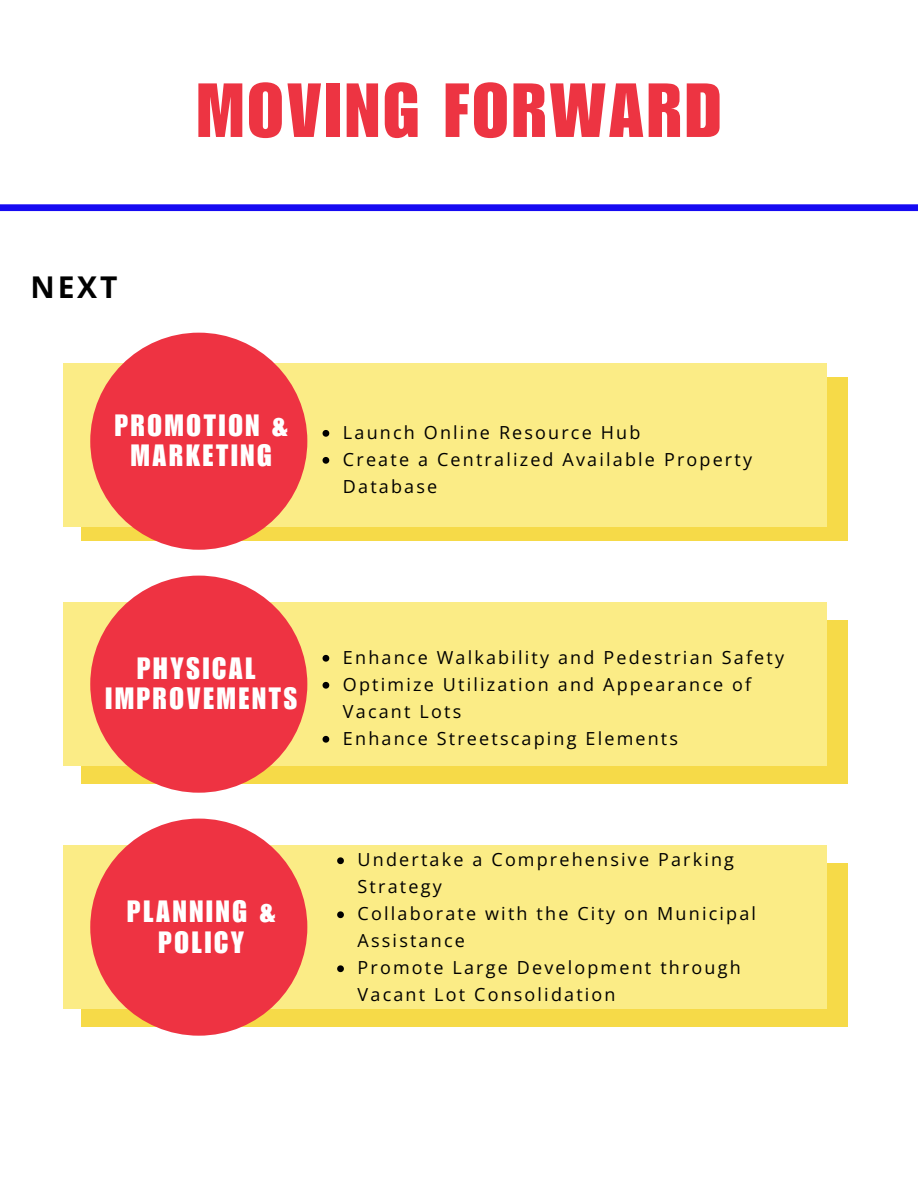
<style>
.page{position:relative;width:918px;height:1188px;background:#fff}
.page>*{position:absolute;margin:0;border:0;box-sizing:border-box;transform-origin:0 0}
.t1{font:75px "Impact LT Std";letter-spacing:.045em;color:#ed3442}
.t2{font:30px/30.3px "Impact LT Std";letter-spacing:.095em;color:#fff;text-align:center}
.t3{font:700 30px "Open Sans";color:#000}
.t4{font:18px/27px "Open Sans";letter-spacing:.12em;color:#000}
</style>
<div class="page">
<div style="left:81px;top:377px;width:766px;height:164px;background:#f6da48"></div>
<div style="left:63px;top:363px;width:763px;height:164px;background:#fbec86"></div>
<div style="left:81px;top:620px;width:766px;height:164px;background:#f6da48"></div>
<div style="left:63px;top:602px;width:763px;height:164px;background:#fbec86"></div>
<div style="left:90px;top:576px;width:217px;height:217px;background:#ee3342;border-radius:50%"></div>
<div style="left:81px;top:863px;width:766px;height:164px;background:#f6da48"></div>
<div style="left:63px;top:845px;width:763px;height:164px;background:#fbec86"></div>
<div style="left:90px;top:819px;width:217px;height:217px;background:#ee3342;border-radius:50%"></div>
<div style="left:90px;top:333px;width:217px;height:217px;background:#ee3342;border-radius:50%"></div>
<svg style="left:323px;top:430px;width:6px;height:7px"></svg>
<svg style="left:323px;top:457px;width:6px;height:7px"></svg>
<svg style="left:323px;top:655px;width:6px;height:7px"></svg>
<svg style="left:323px;top:682px;width:6px;height:7px"></svg>
<svg style="left:323px;top:736px;width:6px;height:7px"></svg>
<svg style="left:337px;top:857px;width:7px;height:7px"></svg>
<svg style="left:337px;top:911px;width:7px;height:7px"></svg>
<svg style="left:337px;top:965px;width:7px;height:7px"></svg>
<div style="left:0;top:204px;width:918px;height:7px;background:#160bf2"></div>
<p class="t3" style="left:31px;top:266px;width:89px">NEXT</p>
<p class="t1" style="left:197px;top:83px;width:526px">MOVING FORWARD</p>
<p class="t2" style="left:115px;top:414px;width:175px">PROMOTION &amp;<br>MARKETING</p>
<p class="t4" style="left:343px;top:418px;width:299px">Launch Online Resource Hub</p>
<p class="t4" style="left:343px;top:445px;width:411px">Create a Centralized Available Property<br>Database</p>
<p class="t2" style="left:137px;top:657px;width:120px">PHYSICAL</p>
<p class="t2" style="left:106px;top:688px;width:193px">IMPROVEMENTS</p>
<p class="t2" style="left:127px;top:901px;width:150px">PLANNING &amp;<br>POLICY</p>
<p class="t4" style="left:343px;top:643px;width:443px">Enhance Walkability and Pedestrian Safety</p>
<p class="t4" style="left:343px;top:670px;width:410px">Optimize Utilization and Appearance of<br>Vacant Lots</p>
<p class="t4" style="left:343px;top:724px;width:337px">Enhance Streetscaping Elements</p>
<p class="t4" style="left:358px;top:846px;width:378px">Undertake a Comprehensive Parking<br>Strategy</p>
<p class="t4" style="left:358px;top:900px;width:400px">Collaborate with the City on Municipal<br>Assistance</p>
<p class="t4" style="left:358px;top:954px;width:385px">Promote Large Development through<br>Vacant Lot Consolidation</p>
</div>
